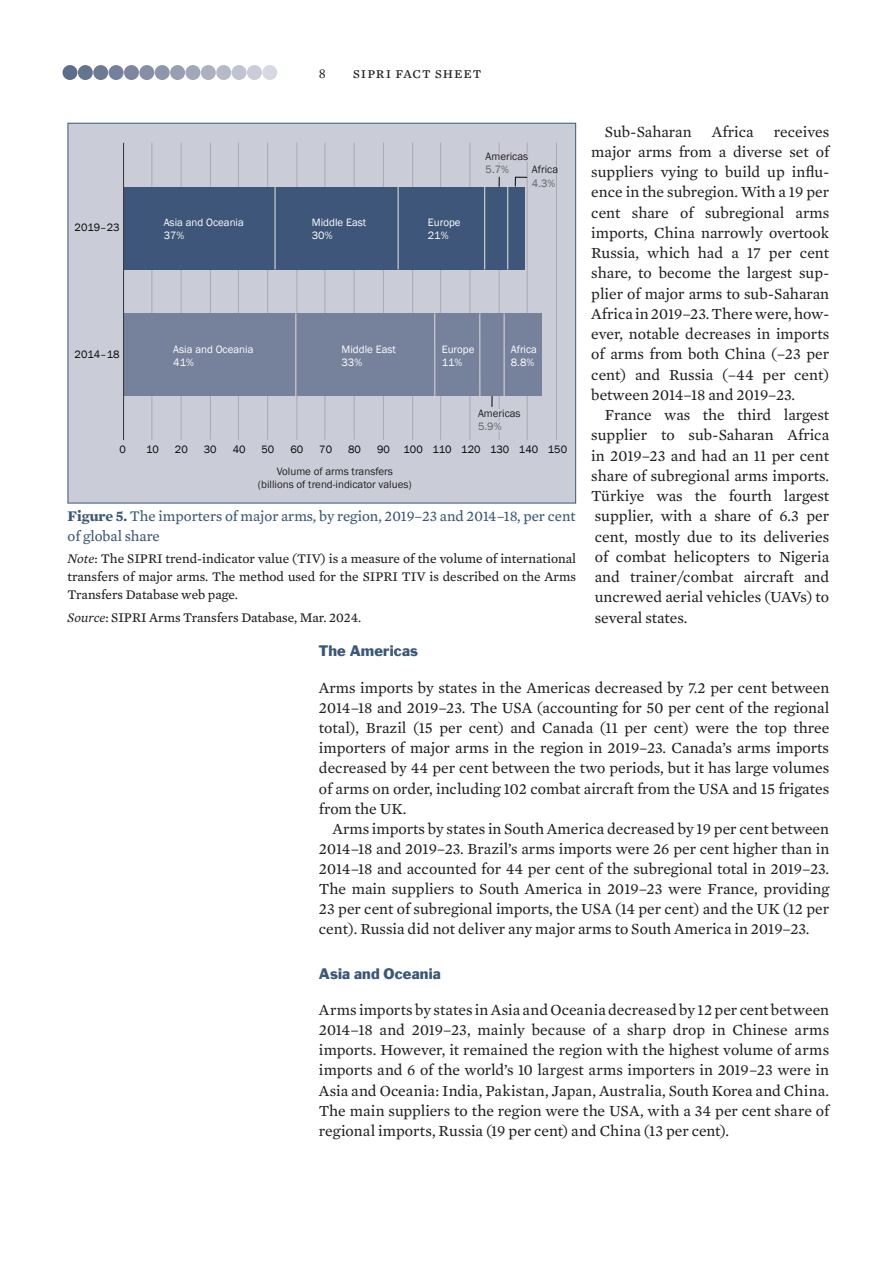
<style>
.page{position:relative;width:893px;height:1263px;background:#fff}
.page>*{position:absolute;margin:0;border:0;box-sizing:border-box;transform-origin:0 0}
.D_Normal{font:15.75px/20.2px "Mercury Text G2";color:#231f20;text-align:justify}
.D_Normal_first_paragraph{font:15.75px/20.1px "Mercury Text G2";color:#231f20;text-align:justify}
.D_Normal_first_paragraph-2{font:15.75px "Mercury Text G2";letter-spacing:.055em;color:#231f20}
.A4_D_Figure_caption{font:15px/19.5px "Mercury Text G3";color:#3c5877}
.D_Headline_B__fact_sheets_policy_briefs_{font:14.25px "Franklin Gothic Std";letter-spacing:.01em;color:#3c5877}
.A4_D_Figure_table_notes__no_indent__spac{font:13.5px/18px "Mercury Text G3";color:#231f20;text-align:justify}
.A4_D_Figure_table_source{font:13.5px "Mercury Text G3";color:#231f20}
.t1{font:13.5px "Mercury Text G2";color:#231f20}
.t2{font:10.95px/13.2px "Franklin Gothic";color:#231f20}
.t3{font:10.95px/13.2px "Franklin Gothic";color:#fff}
.t4{font:10.95px "Franklin Gothic";color:#040503}
.s1{color:#606463}
.s2{color:#040503}
.s3{font-weight:700}
.s4{font-family:"Mercury Text G2";font-style:italic}
</style>
<div class="page">
<div style="left:262px;top:65px;width:15px;height:15px;background:#d6d9e1;border-radius:50%"></div>
<div style="left:247px;top:65px;width:15px;height:15px;background:#cacdd8;border-radius:50%"></div>
<div style="left:232px;top:65px;width:15px;height:15px;background:#c0c3d0;border-radius:50%"></div>
<div style="left:216px;top:65px;width:15px;height:15px;background:#b6b9c8;border-radius:50%"></div>
<div style="left:201px;top:65px;width:15px;height:15px;background:#acb0c0;border-radius:50%"></div>
<div style="left:185px;top:65px;width:15px;height:15px;background:#a1a7b9;border-radius:50%"></div>
<div style="left:170px;top:65px;width:15px;height:15px;background:#989fb3;border-radius:50%"></div>
<div style="left:155px;top:65px;width:15px;height:15px;background:#8f96ac;border-radius:50%"></div>
<div style="left:139px;top:65px;width:15px;height:15px;background:#868fa6;border-radius:50%"></div>
<div style="left:124px;top:65px;width:15px;height:15px;background:#7e879f;border-radius:50%"></div>
<div style="left:109px;top:65px;width:15px;height:15px;background:#75809a;border-radius:50%"></div>
<div style="left:93px;top:65px;width:15px;height:15px;background:#6c7a94;border-radius:50%"></div>
<div style="left:78px;top:65px;width:15px;height:15px;background:#65748f;border-radius:50%"></div>
<div style="left:63px;top:65px;width:14px;height:15px;background:#5e6e8a;border-radius:50%"></div>
<div style="left:68px;top:123px;width:508px;height:378px;background:#cacdd8"></div>
<div style="left:124px;top:187px;width:151px;height:82px;background:#3e5679"></div>
<div style="left:124px;top:313px;width:172px;height:83px;background:#76819b"></div>
<div style="left:275px;top:187px;width:123px;height:82px;background:#3e5679"></div>
<div style="left:296px;top:313px;width:139px;height:83px;background:#76819b"></div>
<div style="left:398px;top:187px;width:87px;height:82px;background:#3e5679"></div>
<div style="left:435px;top:313px;width:45px;height:83px;background:#76819b"></div>
<div style="left:485px;top:187px;width:23px;height:82px;background:#3e5679"></div>
<div style="left:480px;top:313px;width:24px;height:83px;background:#76819b"></div>
<div style="left:508px;top:187px;width:17px;height:82px;background:#3e5679"></div>
<div style="left:504px;top:313px;width:38px;height:83px;background:#76819b"></div>
<hr style="left:123px;top:143px;width:1px;height:297px;background:#313232">
<hr style="left:274px;top:187px;width:2px;height:82px;background:#cccbca">
<hr style="left:397px;top:187px;width:2px;height:82px;background:#cccbca">
<hr style="left:484px;top:187px;width:1px;height:82px;background:#cccbca">
<hr style="left:507px;top:187px;width:1px;height:82px;background:#cccbca">
<hr style="left:295px;top:313px;width:1px;height:83px;background:#cccbca">
<hr style="left:434px;top:313px;width:1px;height:84px;background:#cccbca">
<hr style="left:479px;top:313px;width:1px;height:83px;background:#cccbca">
<hr style="left:504px;top:313px;width:1px;height:83px;background:#cccbca">
<svg style="left:491px;top:396px;width:9px;height:39px"></svg>
<svg style="left:498px;top:142px;width:30px;height:45px"></svg>
<p class="t1" style="left:319px;top:63px;width:9px">8</p>
<p class="D_Normal_first_paragraph-2" style="left:353px;top:61px;width:130px">sipri fact sheet</p>
<p class="t4" style="left:75px;top:220px;width:46px">2019–23</p>
<p class="t3" style="left:164px;top:216px;width:82px">Asia and Oceania<br>37%</p>
<p class="t3" style="left:312px;top:216px;width:56px">Middle East<br>30%</p>
<p class="t3" style="left:428px;top:216px;width:34px">Europe<br>21%</p>
<p class="t2" style="left:486px;top:150px;width:44px">Americas<br><span class="s1">5.7%</span></p>
<p class="t2" style="left:532px;top:163px;width:28px">Africa<br><span class="s1">4.3%</span></p>
<p class="t4" style="left:75px;top:348px;width:46px">2014–18</p>
<p class="t3" style="left:173px;top:343px;width:82px">Asia and Oceania<br>41%</p>
<p class="t3" style="left:342px;top:343px;width:56px">Middle East<br>33%</p>
<p class="t3" style="left:511px;top:343px;width:28px">Africa<br>8.8%</p>
<p class="t3" style="left:442px;top:343px;width:34px">Europe<br>11%</p>
<p class="t2" style="left:478px;top:406px;width:44px">Americas<br><span class="s1">5.9%</span></p>
<p class="t4" style="left:120px;top:442px;width:8px">0</p>
<p class="t4" style="left:146px;top:442px;width:14px">10</p>
<p class="t4" style="left:175px;top:442px;width:14px">20</p>
<p class="t4" style="left:204px;top:442px;width:14px">30</p>
<p class="t4" style="left:233px;top:442px;width:14px">40</p>
<p class="t4" style="left:262px;top:442px;width:14px">50</p>
<p class="t4" style="left:290px;top:442px;width:14px">60</p>
<p class="t4" style="left:319px;top:442px;width:14px">70</p>
<p class="t4" style="left:348px;top:442px;width:14px">80</p>
<p class="t2" style="left:277px;top:438px;width:292px;line-height:21.8px;text-indent:100px"><span class="s2">90 100 110 120 130 140 150<br></span>Volume of arms transfers</p>
<p class="t2" style="left:258px;top:478px;width:155px">(billions of trend-indicator values)</p>
<p class="A4_D_Figure_caption" style="left:68px;top:506px;width:510px"><span class="s3">Figure 5.</span> The importers of major arms, by region, 2019–23 and 2014–18, per cent of global share</p>
<p class="A4_D_Figure_table_notes__no_indent__spac" style="left:68px;top:549px;width:510px"><span class="s4">Note</span>: The SIPRI trend-indicator value (TIV) is a measure of the volume of international transfers of major arms. The method used for the SIPRI TIV is described on the Arms Transfers Database web page.</p>
<p class="A4_D_Figure_table_source" style="left:68px;top:607px;width:295px"><span class="s4">Source</span>: SIPRI Arms Transfers Database, Mar. 2024.</p>
<p class="D_Normal" style="left:605px;top:120px;width:88px">Sub-Saharan</p>
<p class="D_Normal" style="left:712px;top:120px;width:43px">Africa</p>
<p class="D_Normal" style="left:591px;top:120px;width:241px;text-align:left;text-indent:183px">receives major arms from a diverse set of suppliers vying to build up influ&shy;ence in the subregion. With a 19 per cent share of subregional arms imports, China narrowly overtook<br>Russia, which had a 17 per cent share, to become the largest sup&shy;plier of major arms to sub-Saharan<br>Africa in 2019–23. There were, how&shy;ever, notable decreases in imports of arms from both China (–23 per cent) and Russia (–44 per cent) between 2014–18 and 2019–23.</p>
<p class="D_Normal" style="left:591px;top:404px;width:239px;text-indent:14px">France was the third largest supplier to sub-Saharan Africa in 2019–23 and had an 11 per cent share of subregional arms imports.<br>Türkiye was the fourth largest supplier, with a share of 6.3 per cent, mostly due to its deliveries of combat helicopters to Nigeria and trainer/combat aircraft and uncrewed aerial vehicles (UAVs) to several states.</p>
<p class="D_Headline_B__fact_sheets_policy_briefs_" style="left:319px;top:642px;width:101px">The Americas</p>
<p class="D_Normal_first_paragraph" style="left:319px;top:677px;width:512px">Arms imports by states in the Americas decreased by 7.2 per cent between 2014–18 and 2019–23. The USA (accounting for 50 per cent of the regional total), Brazil (15 per cent) and Canada (11 per cent) were the top three importers of major arms in the region in 2019–23. Canada’s arms imports decreased by 44 per cent between the two periods, but it has large volumes of arms on order, including 102 combat aircraft from the USA and 15 frigates from the UK.</p>
<p class="D_Normal" style="left:319px;top:818px;width:512px;text-indent:14px">Arms imports by states in South America decreased by 19 per cent between 2014–18 and 2019–23. Brazil’s arms imports were 26 per cent higher than in 2014–18 and accounted for 44 per cent of the subregional total in 2019–23.<br>The main suppliers to South America in 2019–23 were France, providing 23 per cent of subregional imports, the USA (14 per cent) and the UK (12 per cent). Russia did not deliver any major arms to South America in 2019–23.</p>
<p class="D_Headline_B__fact_sheets_policy_briefs_" style="left:319px;top:964px;width:123px">Asia and Oceania</p>
<p class="D_Normal_first_paragraph" style="left:319px;top:999px;width:513px">Arms imports by states in Asia and Oceania decreased by 12 per cent between 2014–18 and 2019–23, mainly because of a sharp drop in Chinese arms imports. However, it remained the region with the highest volume of arms imports and 6 of the world’s 10 largest arms importers in 2019–23 were in Asia and Oceania: India, Pakistan, Japan, Australia, South Korea and China.<br>The main suppliers to the region were the USA, with a 34 per cent share of regional imports, Russia (19 per cent) and China (13 per cent).</p>
</div>
